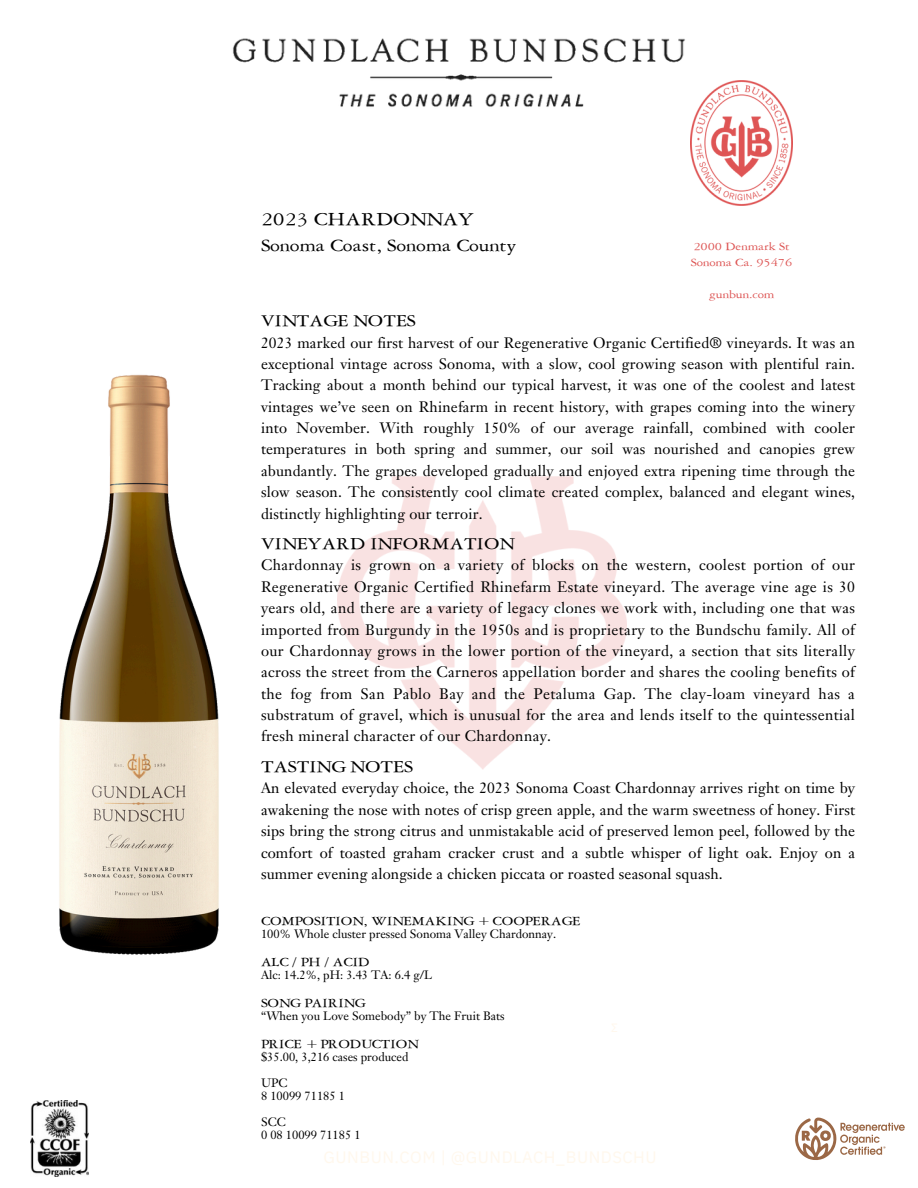
<style>
.page{position:relative;width:918px;height:1188px;background:#fff}
.page>*{position:absolute;margin:0;border:0;box-sizing:border-box;transform-origin:0 0}
.t1{font:19.8px "Amery Wide Normal";color:#000}
.t2{font:18.75px "Amery Wide Normal";color:#000}
.t3{font:18px "Amery Wide Normal";color:#000}
.t4{font:17.85px "Amery Wide Normal";color:#000}
.t5{font:15px/21.3px "Janson Text";letter-spacing:.015em;color:#000;text-align:justify}
.t6{font:13.5px "Amery Wide Normal";color:#000}
.t7{font:12px/13px "Janson Text";color:#000}
.t8{font:12px "Amery Wide Normal";color:#dd5453}
</style>
<div class="page">
<img style="left:233px;top:38px;width:452px;height:69px">
<img style="left:337px;top:477px;width:289px;height:292px">
<img style="left:691px;top:80px;width:101px;height:125px">
<img style="left:59px;top:374px;width:160px;height:581px">
<svg style="left:795px;top:1118px;width:110px;height:42px"></svg>
<img style="left:30px;top:1100px;width:59px;height:77px">
<h3 class="t1" style="left:261px;top:203px;width:215px">2023 CHARDONNAY</h3>
<h3 class="t2" style="left:261px;top:231px;width:257px">Sonoma Coast, Sonoma County</h3>
<h4 class="t8" style="left:693px;top:237px;width:98px">2000 Denmark St</h4>
<p class="t8" style="left:691px;top:253px;width:103px">Sonoma Ca. 95476</p>
<p class="t8" style="left:709px;top:285px;width:67px">gunbun.com</p>
<p class="t4" style="left:261px;top:307px;width:156px">VINTAGE NOTES</p>
<p class="t5" style="left:261px;top:332px;width:596px">2023 marked our first harvest of our Regenerative Organic Certified® vineyards. It was an exceptional vintage across Sonoma, with a slow, cool growing season with plentiful rain.<br>Tracking about a month behind our typical harvest, it was one of the coolest and latest vintages we’ve seen on Rhinefarm in recent history, with grapes coming into the winery into November. With roughly 150% of our average rainfall, combined with cooler temperatures in both spring and summer, our soil was nourished and canopies grew abundantly. The grapes developed gradually and enjoyed extra ripening time through the slow season. The consistently cool climate created complex, balanced and elegant wines, distinctly highlighting our terroir.</p>
<p class="t3" style="left:261px;top:530px;width:255px">VINEYARD INFORMATION</p>
<p class="t5" style="left:261px;top:555px;width:595px">Chardonnay is grown on a variety of blocks on the western, coolest portion of our Regenerative Organic Certified Rhinefarm Estate vineyard. The average vine age is 30 years old, and there are a variety of legacy clones we work with, including one that was imported from Burgundy in the 1950s and is proprietary to the Bundschu family. All of our Chardonnay grows in the lower portion of the vineyard, a section that sits literally across the street from the Carneros appellation border and shares the cooling benefits of the fog from San Pablo Bay and the Petaluma Gap. The clay-loam vineyard has a substratum of gravel, which is unusual for the area and lends itself to the quintessential fresh mineral character of our Chardonnay.</p>
<h3 class="t3" style="left:261px;top:753px;width:153px">TASTING NOTES</h3>
<h3 class="t5" style="left:261px;top:778px;width:596px">An elevated everyday choice, the 2023 Sonoma Coast Chardonnay arrives right on time by awakening the nose with notes of crisp green apple, and the warm sweetness of honey. First sips bring the strong citrus and unmistakable acid of preserved lemon peel, followed by the comfort of toasted graham cracker crust and a subtle whisper of light oak. Enjoy on a summer evening alongside a chicken piccata or roasted seasonal squash.</h3>
<h3 class="t6" style="left:261px;top:910px;width:321px">COMPOSITION, WINEMAKING + COOPERAGE</h3>
<p class="t7" style="left:261px;top:927px;width:297px">100% Whole cluster pressed Sonoma Valley Chardonnay.</p>
<p class="t6" style="left:261px;top:951px;width:110px">ALC / PH / ACID</p>
<p class="t7" style="left:261px;top:968px;width:173px">Alc: 14.2%, pH: 3.43 TA: 6.4 g/L</p>
<p class="t6" style="left:261px;top:992px;width:106px">SONG PAIRING</p>
<p class="t7" style="left:261px;top:1009px;width:245px">“When you Love Somebody” by The Fruit Bats</p>
<p class="t6" style="left:261px;top:1033px;width:159px">PRICE + PRODUCTION</p>
<p class="t7" style="left:261px;top:1050px;width:149px">$35.00, 3,216 cases produced</p>
<p class="t7" style="left:261px;top:1076px;width:86px">UPC<br>8 10099 71185 1</p>
<h4 class="t7" style="left:261px;top:1115px;width:101px">SCC<br>0 08 10099 71185 1</h4>
</div>
